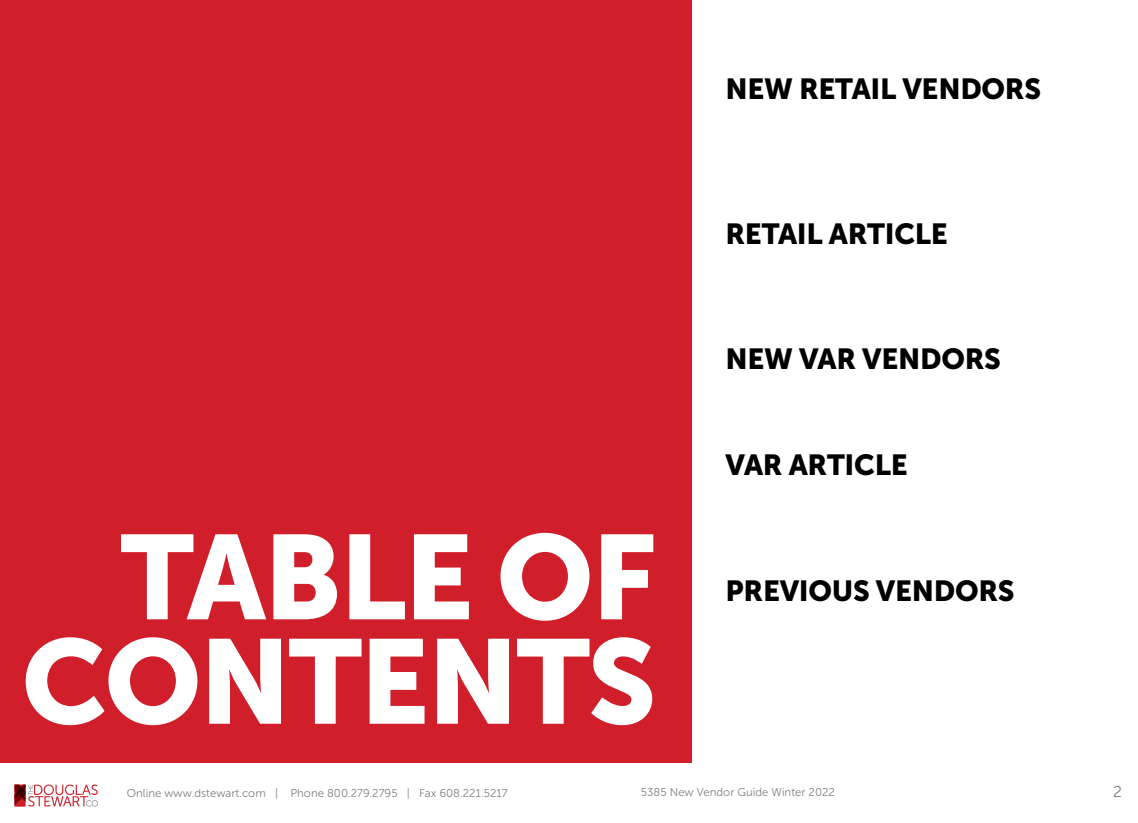
<style>
.page{position:relative;width:1138px;height:823px;background:#fff}
.page>*{position:absolute;margin:0;border:0;box-sizing:border-box;transform-origin:0 0}
.t1{font:118.83px/104.4px "Museo Sans 900";letter-spacing:-.02em;color:#fff;text-align:right}
.t2{font:28.88px "Museo Sans 900";letter-spacing:-.01em;color:#000}
.t3{font:15.75px "Museo Sans 300";color:#808080}
.t4{font:11.38px "Museo Sans 300";color:#808080}
</style>
<div class="page">
<div style="left:0;top:0;width:691px;height:806px;background:#d01e2a"></div>
<div style="left:0;top:763px;width:1138px;height:59px;background:#fff"></div>
<svg style="left:14px;top:784px;width:84px;height:22px"></svg>
<h2 class="t2" style="left:725px;top:73px;width:317px">NEW RETAIL VENDORS</h2>
<h2 class="t2" style="left:725px;top:217px;width:224px">RETAIL ARTICLE</h2>
<h2 class="t2" style="left:725px;top:342px;width:277px">NEW VAR VENDORS</h2>
<h1 class="t1" style="left:22px;top:525px;width:636px">TABLE OF<br>CONTENTS</h1>
<h2 class="t2" style="left:725px;top:448px;width:184px">VAR ARTICLE</h2>
<h2 class="t2" style="left:725px;top:575px;width:291px">PREVIOUS VENDORS</h2>
<p class="t4" style="left:127px;top:787px;width:382px">Online www.dstewart.com | Phone 800.279.2795 | Fax 608.221.5217</p>
<p class="t4" style="left:640px;top:785px;width:196px">5385 New Vendor Guide Winter 2022</p>
<h3 class="t3" style="left:1113px;top:783px;width:10px">2</h3>
</div>
